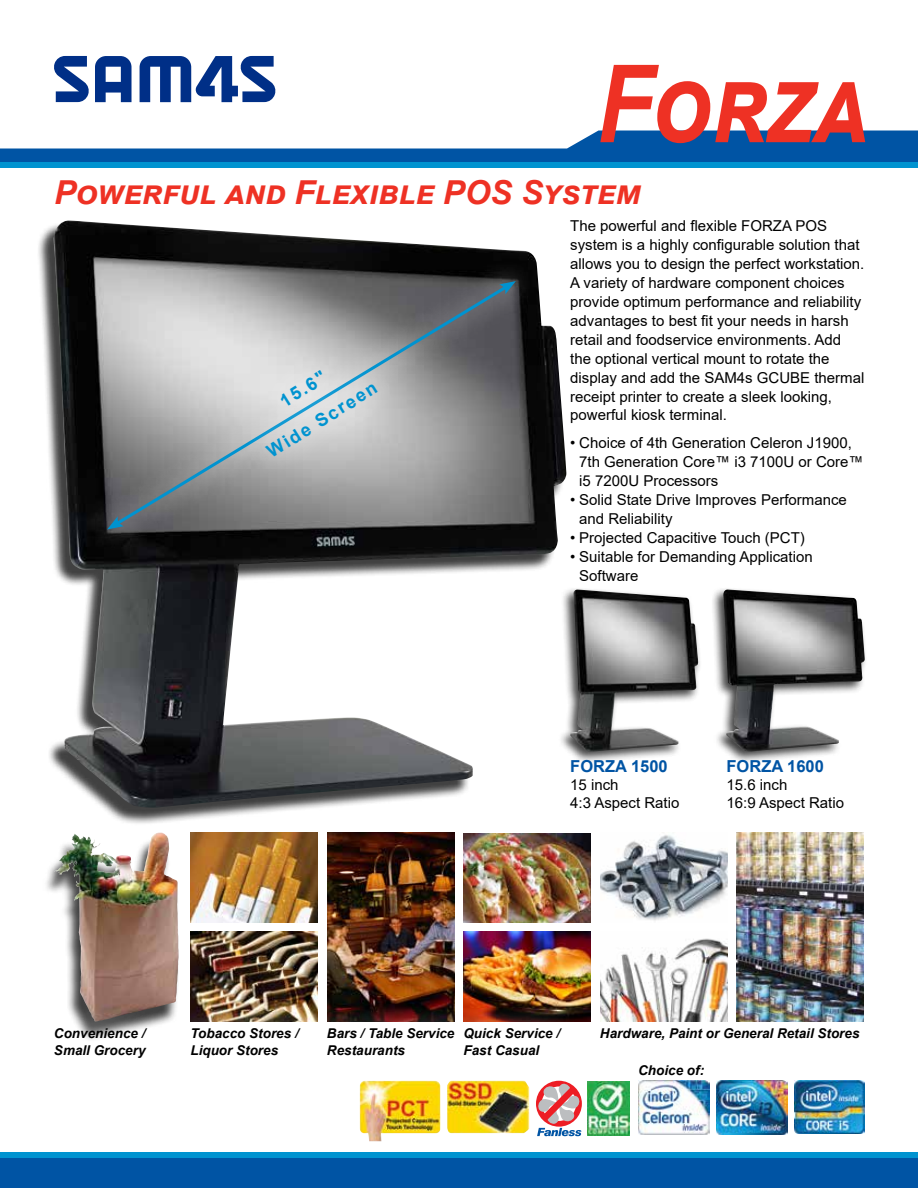
<style>
.page{position:relative;width:918px;height:1188px;background:#fff}
.page>*{position:absolute;margin:0;border:0;box-sizing:border-box;transform-origin:0 0}
.t1{font:italic 700 108px "Arial";color:#ee3124;scale:.83 1}
.t2{font:italic 700 33px "Arial";letter-spacing:.005em;color:#ee3124}
.t3{font:700 18px/36px "Arial";color:#0093d0;text-align:center}
.t4{font:700 16.5px "Arial";color:#0054a4}
.t5{font:15px/18.9px "Arial";color:#000}
.t6{font:italic 700 13.5px/16.2px "Arial";color:#000}
</style>
<div class="page">
<svg style="left:0;top:131px;width:918px;height:31px"></svg>
<div style="left:0;top:162px;width:918px;height:6px;background:#0093d0"></div>
<div style="left:0;top:1152px;width:918px;height:36px;background:#0054a4"></div>
<div style="left:0;top:1152px;width:918px;height:6px;background:#0093d0"></div>
<div style="left:36px;top:223px;width:528px;height:602px;background:#000;opacity:.75"></div>
<img style="left:52px;top:220px;width:515px;height:588px">
<svg style="left:54px;top:56px;width:221px;height:46px"></svg>
<div style="left:711px;top:586px;width:157px;height:178px;background:#000;opacity:.75"></div>
<img style="left:723px;top:590px;width:142px;height:162px">
<div style="left:558px;top:586px;width:144px;height:178px;background:#000;opacity:.75"></div>
<img style="left:570px;top:590px;width:128px;height:162px">
<img style="left:464px;top:932px;width:127px;height:71px">
<img style="left:638px;top:1083px;width:71px;height:51px">
<svg style="left:536px;top:1083px;width:46px;height:53px"></svg>
<img style="left:716px;top:1083px;width:72px;height:51px">
<img style="left:794px;top:1083px;width:70px;height:50px">
<img style="left:588px;top:1083px;width:42px;height:52px">
<img style="left:360px;top:1083px;width:80px;height:58px">
<img style="left:447px;top:1083px;width:82px;height:50px">
<img style="left:327px;top:833px;width:127px;height:170px">
<div style="left:42px;top:838px;width:138px;height:204px;background:#000;opacity:.75"></div>
<img style="left:57px;top:833px;width:100px;height:40px">
<img style="left:190px;top:833px;width:128px;height:90px">
<img style="left:190px;top:932px;width:128px;height:71px">
<div style="left:30px;top:1003px;width:854px;height:80px;background:#fff;opacity:.75"></div>
<img style="left:600px;top:938px;width:128px;height:83px">
<img style="left:600px;top:835px;width:128px;height:86px">
<img style="left:736px;top:833px;width:128px;height:189px">
<img style="left:464px;top:834px;width:127px;height:89px">
<div style="left:83px;top:256px;width:458px;height:299px;background:#fff;opacity:.75"></div>
<svg style="left:112px;top:282px;width:399px;height:246px;background:#8e9091"></svg>
<svg style="left:107px;top:516px;width:17px;height:14px"></svg>
<svg style="left:499px;top:281px;width:17px;height:13px"></svg>
<svg style="left:211px;top:314px;width:203px;height:179px;background:#bcbfc0"></svg>
<h1 class="t1" style="left:597px;top:32px;width:323px">Forza</h1>
<h2 class="t2" style="left:54px;top:170px;width:589px">Powerful and Flexible POS System</h2>
<p class="t5" style="left:570px;top:217px;width:296px">The powerful and flexible FORZA POS system is a highly configurable solution that allows you to design the perfect workstation.<br>A variety of hardware component choices provide optimum performance and reliability advantages to best fit your needs in harsh retail and foodservice environments. Add the optional vertical mount to rotate the display and add the SAM4s GCUBE thermal receipt printer to create a sleek looking, powerful kiosk terminal.</p>
<p class="t5" style="left:579px;top:434px;width:286px;text-indent:-9px">• Choice of 4th Generation Celeron J1900,<br>7th Generation Core™ i3 7100U or Core™ i5 7200U Processors</p>
<p class="t5" style="left:579px;top:490px;width:269px;text-indent:-9px">• Solid State Drive Improves Performance and Reliability</p>
<p class="t5" style="left:570px;top:528px;width:236px">• Projected Capacitive Touch (PCT)</p>
<p class="t5" style="left:579px;top:547px;width:235px;text-indent:-9px">• Suitable for Demanding Application<br>Software</p>
<p class="t3" style="left:240px;top:407px;width:128px;rotate:-32deg">15.6"<br>Wide Screen</p>
<p class="t4" style="left:570px;top:754px;width:99px">FORZA 1500</p>
<p class="t5" style="left:570px;top:775px;width:111px;line-height:18px">15 inch<br>4:3 Aspect Ratio</p>
<p class="t4" style="left:727px;top:754px;width:99px">FORZA 1600</p>
<p class="t5" style="left:727px;top:775px;width:119px;line-height:18px">15.6 inch<br>16:9 Aspect Ratio</p>
<p class="t6" style="left:54px;top:1026px;width:93px">Convenience /<br>Small Grocery</p>
<p class="t6" style="left:190px;top:1026px;width:110px">Tobacco Stores /<br>Liquor Stores</p>
<p class="t6" style="left:327px;top:1026px;width:129px">Bars / Table Service<br>Restaurants</p>
<p class="t6" style="left:463px;top:1026px;width:98px">Quick Service /<br>Fast Casual</p>
<p class="t6" style="left:600px;top:1026px;width:261px">Hardware, Paint or General Retail Stores</p>
<p class="t6" style="left:638px;top:1062px;width:68px">Choice of:</p>
</div>
